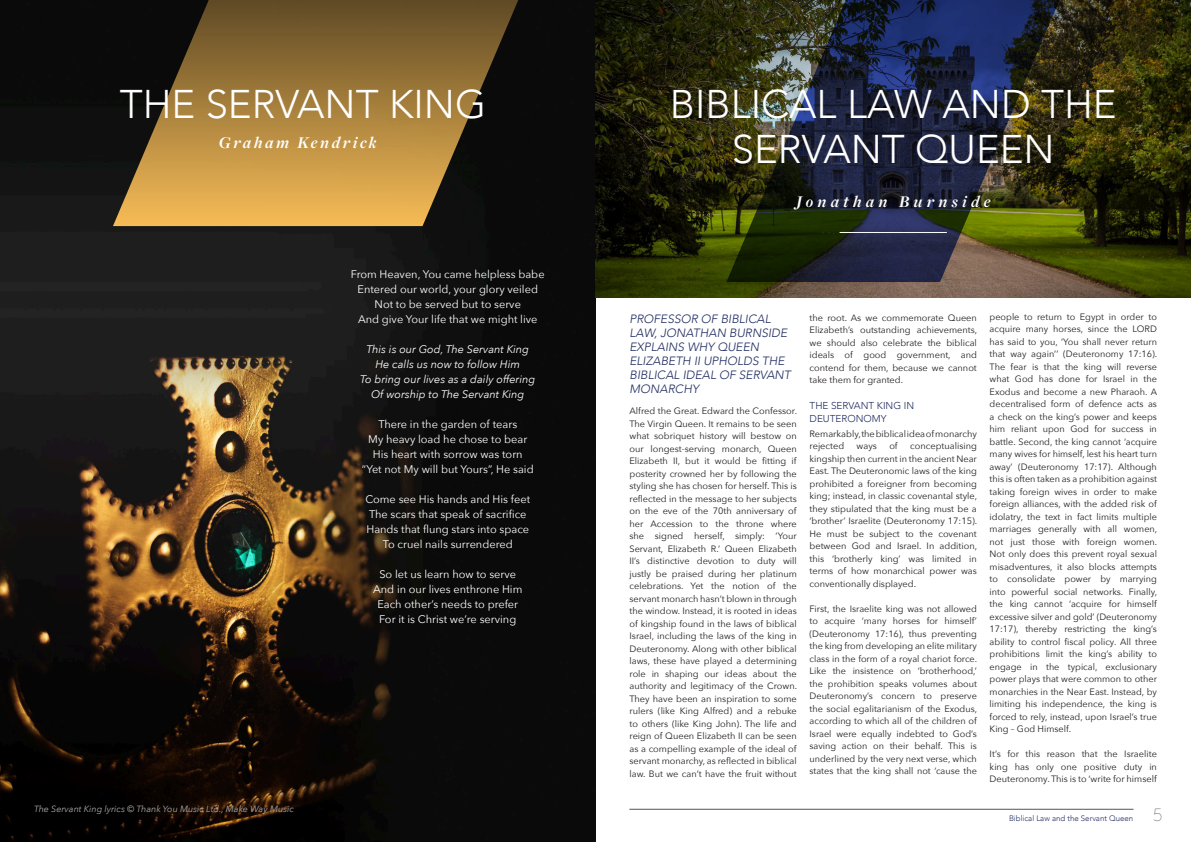
<style>
.page{position:relative;width:1191px;height:842px;background:#fff}
.page>*{position:absolute;margin:0;border:0;box-sizing:border-box;transform-origin:0 0}
.t1{font:300 40px/45px "Avenir";color:#fff;text-align:center}
.t2{font:italic 700 17px "Freight Disp Pro";letter-spacing:.25em;color:#fff}
.t3{font:italic 700 17px "Freight Disp Pro";letter-spacing:.15em;color:#fff}
.t4{font:italic 300 12px/14px "Avenir";color:#202c60}
.t5{font:11px/15px "Avenir Next";color:#fff;text-align:center}
.t6{font:italic 11px/15px "Avenir Next";color:#fff;text-align:center}
.t7{font:300 10px/13px "Avenir";color:#202c60}
.t8{font:9.2px/12.5px "Avenir Next";color:#231f20;text-align:justify}
.t9{font:italic 9px "Avenir Next";color:#a8a9ad}
.t10{font:300 7.9px "Avenir";color:#202c60}
.s1{font-family:"Neue Einstellung";font-weight:100;font-size:16px;color:#231f20}
</style>
<div class="page">
<img style="left:0;top:0;width:595px;height:842px">
<img style="left:595px;top:0;width:596px;height:297px">
<img style="left:726px;top:0;width:347px;height:282px">
<hr style="left:629px;top:809px;width:504px;height:1px;background:#545557">
<hr style="left:839px;top:232px;width:108px;height:1px;background:#fff">
<svg style="left:113px;top:0;width:457px;height:226px;background:#775c2d"></svg>
<h1 class="t1" style="left:120px;top:82px;width:368px">THE SERVANT KING</h1>
<h2 class="t3" style="left:219px;top:136px;width:159px">Graham Kendrick</h2>
<p class="t5" style="left:351px;top:267px;width:195px">From Heaven, You came helpless babe Entered our world, your glory veiled Not to be served but to serve<br>And give Your life that we might live</p>
<p class="t6" style="left:360px;top:342px;width:177px">This is our God, The Servant King<br>He calls us now to follow Him<br>To bring our lives as a daily offering<br>Of worship to The Servant King</p>
<p class="t5" style="left:362px;top:417px;width:173px">There in the garden of tears<br>My heavy load he chose to bear<br>His heart with sorrow was torn “Yet not My will but Yours”, He said</p>
<p class="t5" style="left:365px;top:492px;width:166px">Come see His hands and His feet<br>The scars that speak of sacrifice<br>Hands that flung stars into space<br>To cruel nails surrendered</p>
<p class="t5" style="left:373px;top:567px;width:151px">So let us learn how to serve<br>And in our lives enthrone Him<br>Each other’s needs to prefer<br>For it is Christ we’re serving</p>
<p class="t9" style="left:34px;top:805px;width:261px">The Servant King lyrics © Thank You Music Ltd., Make Way Music</p>
<h1 class="t1" style="left:670px;top:82px;width:448px">BIBLICAL LAW AND THE<br>SERVANT QUEEN</h1>
<h2 class="t2" style="left:796px;top:195px;width:196px">Jonathan Burnside</h2>
<h3 class="t4" style="left:629px;top:313px;width:163px">PROFESSOR OF BIBLICAL<br>LAW, JONATHAN BURNSIDE<br>EXPLAINS WHY QUEEN<br>ELIZABETH II UPHOLDS THE<br>BIBLICAL IDEAL OF SERVANT<br>MONARCHY</h3>
<p class="t8" style="left:629px;top:405px;width:169px">Alfred the Great. Edward the Confessor.<br>The Virgin Queen. It remains to be seen what sobriquet history will bestow on our longest-serving monarch, Queen Elizabeth II, but it would be fitting if posterity crowned her by following the styling she has chosen for herself. This is reflected in the message to her subjects on the eve of the 70th anniversary of her Accession to the throne where she signed herself, simply: ‘Your Servant, Elizabeth R.’ Queen Elizabeth II’s distinctive devotion to duty will justly be praised during her platinum celebrations. Yet the notion of the servant monarch hasn’t blown in through the window. Instead, it is rooted in ideas of kingship found in the laws of biblical Israel, including the laws of the king in Deuteronomy. Along with other biblical laws, these have played a determining role in shaping our ideas about the authority and legitimacy of the Crown.<br>They have been an inspiration to some rulers (like King Alfred) and a rebuke to others (like King John). The life and reign of Queen Elizabeth II can be seen as a compelling example of the ideal of servant monarchy, as reflected in biblical law. But we can’t have the fruit without</p>
<p class="t8" style="left:809px;top:311px;width:169px">the root. As we commemorate Queen Elizabeth’s outstanding achievements, we should also celebrate the biblical ideals of good government, and contend for them, because we cannot take them for granted.</p>
<p class="t7" style="left:809px;top:399px;width:106px">THE SERVANT KING IN<br>DEUTERONOMY</p>
<p class="t8" style="left:809px;top:428px;width:169px">Remarkably, the biblical idea of monarchy rejected</p>
<p class="t8" style="left:856px;top:440px;width:22px">ways</p>
<p class="t8" style="left:889px;top:440px;width:10px">of</p>
<p class="t8" style="left:809px;top:440px;width:169px;text-indent:101px">conceptualising kingship then current in the ancient Near East. The Deuteronomic laws of the king prohibited a foreigner from becoming king; instead, in classic covenantal style, they stipulated that the king must be a ‘brother’ Israelite (Deuteronomy 17:15).<br>He must be subject to the covenant between God and Israel. In addition, this ‘brotherly king’ was limited in terms of how monarchical power was conventionally displayed.</p>
<p class="t8" style="left:809px;top:603px;width:169px">First, the Israelite king was not allowed to acquire ‘many horses for himself’ (Deuteronomy 17:16), thus preventing the king from developing an elite military class in the form of a royal chariot force.<br>Like the insistence on ‘brotherhood,’ the prohibition speaks volumes about Deuteronomy’s concern to preserve the social egalitarianism of the Exodus, according to which all of the children of Israel were equally indebted to God’s saving action on their behalf. This is underlined by the very next verse, which states that the king shall not ‘cause the</p>
<p class="t8" style="left:989px;top:310px;width:169px">people to return to Egypt in order to acquire many horses, since the LORD has said to you, ‘You shall never return that way again’’ (Deuteronomy 17:16).<br>The fear is that the king will reverse what God has done for Israel in the Exodus and become a new Pharaoh. A decentralised form of defence acts as a check on the king’s power and keeps him reliant upon God for success in battle. Second, the king cannot ‘acquire many wives for himself, lest his heart turn away’ (Deuteronomy 17:17). Although this is often taken as a prohibition against taking foreign wives in order to make foreign alliances, with the added risk of idolatry, the text in fact limits multiple marriages generally with all women, not just those with foreign women.<br>Not only does this prevent royal sexual misadventures, it also blocks attempts to consolidate power by marrying into powerful social networks. Finally, the king cannot ‘acquire for himself excessive silver and gold’ (Deuteronomy 17:17), thereby restricting the king’s ability to control fiscal policy. All three prohibitions limit the king’s ability to engage in the typical, exclusionary power plays that were common to other monarchies in the Near East. Instead, by limiting his independence, the king is forced to rely, instead, upon Israel’s true King – God Himself.</p>
<p class="t8" style="left:989px;top:748px;width:169px">It’s for this reason that the Israelite king has only one positive duty in Deuteronomy. This is to ‘write for himself</p>
<p class="t10" style="left:1009px;top:814px;width:155px">Biblical Law and the Servant Queen <span class="s1">5</span></p>
</div>
